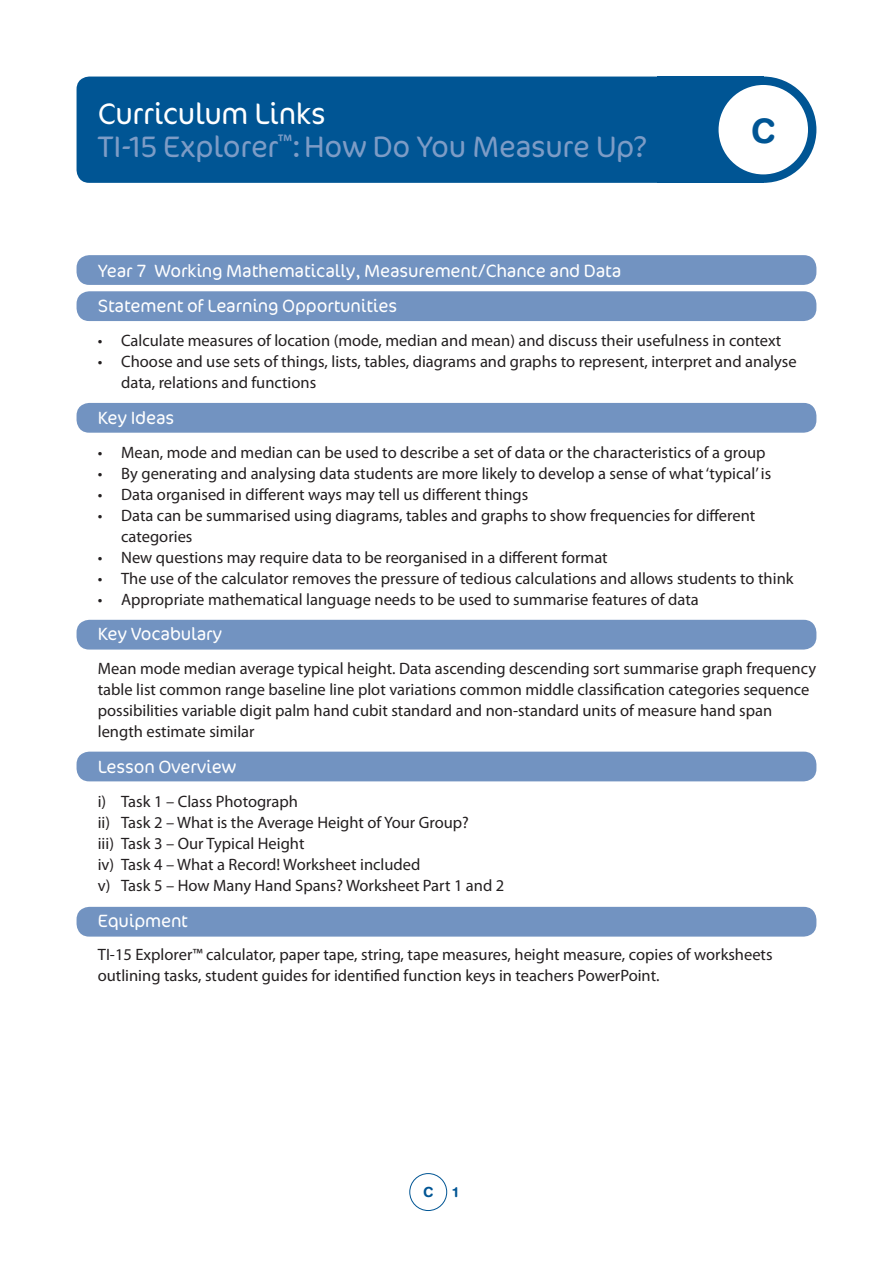
<style>
.page{position:relative;width:893px;height:1263px;background:#fff}
.page>*{position:absolute;margin:0;border:0;box-sizing:border-box;transform-origin:0 0}
.t1{font:700 33.75px "Helvetica Rounded";color:#005594}
.t2{font:300 30px/33px "Cocon";letter-spacing:-.01em;color:#7d9cc6}
.t3{font:300 18px/35.7px "Cocon";letter-spacing:-.01em;color:#fff}
.t4{font:16.5px/21px "Myriad Pro";color:#231f20}
.t5{font:700 13.95px "Helvetica Rounded";color:#005594}
.s1{color:#fff}
</style>
<div class="page">
<div style="left:409px;top:1173px;width:38px;height:38px;border:1px solid #005594;border-radius:50%"></div>
<div style="left:77px;top:907px;width:739px;height:29px;background:#7293c1;border-radius:13px"></div>
<div style="left:77px;top:752px;width:739px;height:29px;background:#7293c1;border-radius:13px"></div>
<div style="left:77px;top:620px;width:739px;height:29px;background:#7293c1;border-radius:13px"></div>
<div style="left:77px;top:403px;width:739px;height:30px;background:#7293c1;border-radius:13px"></div>
<div style="left:658px;top:77px;width:106px;height:106px;background:#005594"></div>
<div style="left:77px;top:77px;width:613px;height:106px;background:#005594;border-radius:13px"></div>
<div style="left:710px;top:77px;width:106px;height:106px;background:#005594;border-radius:50%"></div>
<div style="left:719px;top:85px;width:89px;height:89px;background:#fff;border-radius:50%"></div>
<div style="left:77px;top:291px;width:739px;height:30px;background:#7293c1;border-radius:13px"></div>
<div style="left:77px;top:255px;width:739px;height:30px;background:#7293c1;border-radius:13px"></div>
<h2 class="t2" style="left:98px;top:96px;width:551px"><span class="s1">Curriculum Links<br></span>TI-15 Explorer<sup>™</sup>:How Do You Measure Up?</h2>
<h1 class="t1" style="left:751px;top:110px;width:26px">C</h1>
<p class="t3" style="left:98px;top:252px;width:525px">Year 7 Working Mathematically, Measurement/Chance and Data<br>Statement of Learning Opportunities</p>
<p class="t4" style="left:98px;top:330px;width:685px">• Calculate measures of location (mode, median and mean) and discuss their usefulness in context</p>
<p class="t4" style="left:121px;top:351px;width:677px;text-indent:-23px">• Choose and use sets of things, lists, tables, diagrams and graphs to represent, interpret and analyse data, relations and functions</p>
<p class="t3" style="left:98px;top:399px;width:78px">Key Ideas</p>
<p class="t4" style="left:98px;top:441px;width:669px">• Mean, mode and median can be used to describe a set of data or the characteristics of a group</p>
<p class="t4" style="left:98px;top:462px;width:675px">• By generating and analysing data students are more likely to develop a sense of what ‘typical’ is</p>
<p class="t4" style="left:98px;top:483px;width:432px">• Data organised in different ways may tell us different things</p>
<p class="t4" style="left:121px;top:504px;width:636px;text-indent:-23px">• Data can be summarised using diagrams, tables and graphs to show frequencies for different categories</p>
<p class="t4" style="left:98px;top:546px;width:511px">• New questions may require data to be reorganised in a different format</p>
<p class="t4" style="left:98px;top:567px;width:697px">• The use of the calculator removes the pressure of tedious calculations and allows students to think</p>
<p class="t4" style="left:98px;top:588px;width:602px">• Appropriate mathematical language needs to be used to summarise features of data</p>
<p class="t3" style="left:98px;top:616px;width:126px">Key Vocabulary</p>
<p class="t4" style="left:98px;top:658px;width:720px">Mean mode median average typical height. Data ascending descending sort summarise graph frequency table list common range baseline line plot variations common middle classification categories sequence possibilities variable digit palm hand cubit standard and non-standard units of measure hand span length estimate similar</p>
<p class="t3" style="left:98px;top:748px;width:140px">Lesson Overview</p>
<p class="t4" style="left:98px;top:790px;width:408px">i) Task 1 – Class Photograph<br>ii) Task 2 – What is the Average Height of Your Group?<br>iii) Task 3 – Our Typical Height<br>iv) Task 4 – What a Record! Worksheet included<br>v) Task 5 – How Many Hand Spans? Worksheet Part 1 and 2</p>
<p class="t3" style="left:98px;top:902px;width:92px">Equipment</p>
<p class="t4" style="left:98px;top:944px;width:676px">TI-15 Explorer™ calculator, paper tape, string, tape measures, height measure, copies of worksheets outlining tasks, student guides for identified function keys in teachers PowerPoint.</p>
<p class="t5" style="left:423px;top:1184px;width:12px">C</p>
</div>
